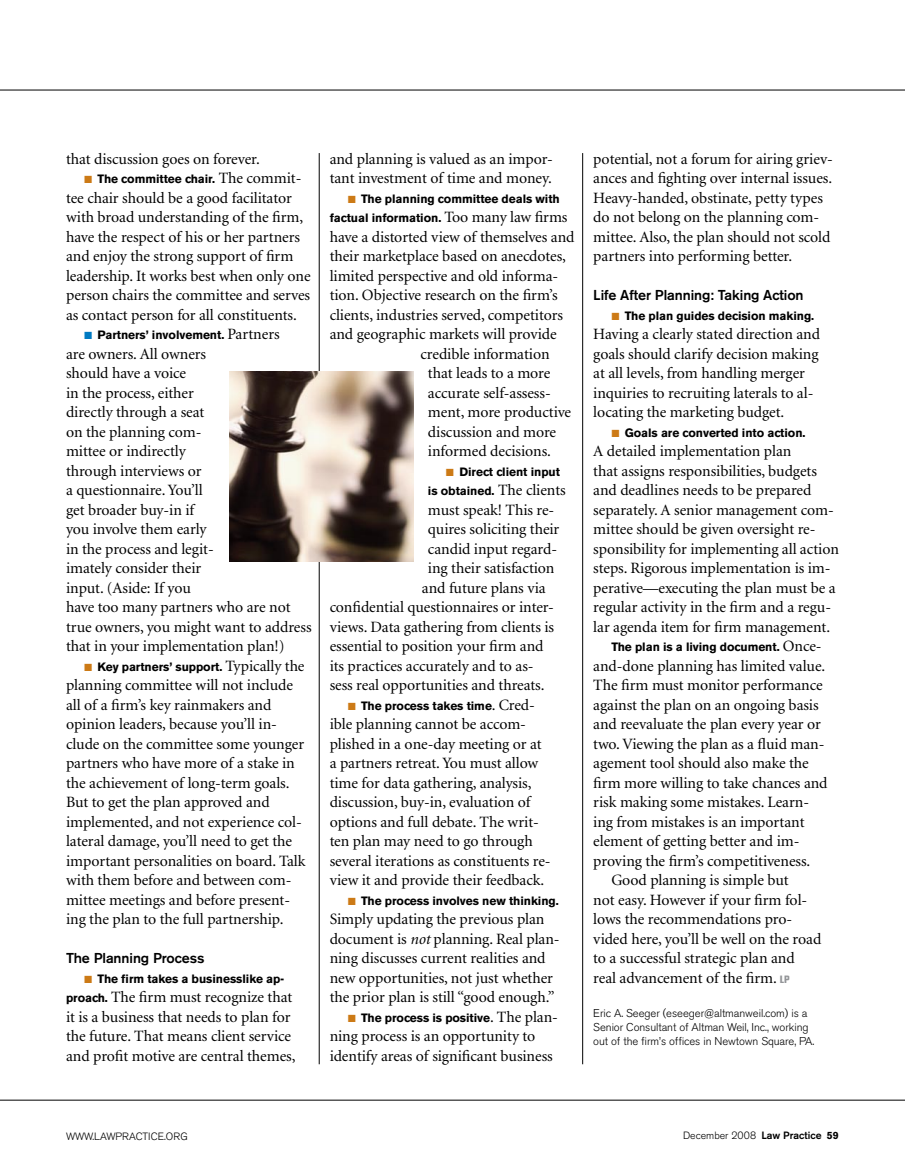
<style>
.page{position:relative;width:905px;height:1175px;background:#fff}
.page>*{position:absolute;margin:0;border:0;box-sizing:border-box;transform-origin:0 0}
.t1{font:15.75px/19.5px "Minion";letter-spacing:-.005em;color:#000}
.t2{font:500 14.25px "Akzidenz Grotesk BE";letter-spacing:-.005em;color:#000}
.t3{font:700 12px/19.5px "Akzidenz Grotesk BE";letter-spacing:-.005em;color:#000}
.t4{font:300 11.25px/14.2px "Akzidenz Grotesk BE";letter-spacing:-.005em;color:#000}
.t5{font:300 10.5px "Akzidenz Grotesk BE";color:#000}
.s1{font-family:"Minion";font-weight:400;font-size:15.75px}
.s2{font-family:"Akzidenz Grotesk BE";font-weight:700;font-size:12px}
.s3{font-style:italic}
.s4{font-family:"Akzidenz Grotesk BE";font-weight:800;font-stretch:condensed;font-size:10.5px;color:#939598}
.s5{font-weight:500}
.s6{font-weight:700}
</style>
<div class="page">
<hr style="left:0;top:90px;width:904px;height:1px;background:#000">
<hr style="left:0;top:1099px;width:904px;height:1px;background:#000">
<hr style="left:319px;top:153px;width:1px;height:911px;background:#000">
<img style="left:230px;top:371px;width:183px;height:191px">
<hr style="left:582px;top:153px;width:1px;height:911px;background:#000">
<p class="t1" style="left:66px;top:149px;width:195px">that discussion goes on forever.</p>
<p class="t3" style="left:98px;top:169px;width:205px">The committee chair. <span class="s1">The commit-</span></p>
<p class="t1" style="left:66px;top:188px;width:246px">tee chair should be a good facilitator with broad understanding of the firm, have the respect of his or her partners and enjoy the strong support of firm leadership. It works best when only one person chairs the committee and serves as contact person for all constituents.</p>
<p class="t3" style="left:98px;top:325px;width:183px">Partners’ involvement. <span class="s1">Partners</span></p>
<p class="t1" style="left:66px;top:344px;width:247px">are owners. All owners<br>should have a voice<br>in the process, either<br>directly through a seat<br>on the planning com-<br>mittee or indirectly<br>through interviews or<br>a questionnaire. You’ll<br>get broader buy-in if<br>you involve them early<br>in the process and legit-<br>imately consider their<br>input. (Aside: If you<br>have too many partners who are not true owners, you might want to address that in your implementation plan!)</p>
<p class="t3" style="left:98px;top:657px;width:208px">Key partners’ support. <span class="s1">Typically the</span></p>
<p class="t1" style="left:66px;top:676px;width:241px">planning committee will not include all of a firm’s key rainmakers and opinion leaders, because you’ll in&shy;clude on the committee some younger partners who have more of a stake in the achievement of long-term goals.<br>But to get the plan approved and implemented, and not experience col&shy;lateral damage, you’ll need to get the important personalities on board. Talk with them before and between com&shy;mittee meetings and before present&shy;ing the plan to the full partnership.</p>
<p class="t2" style="left:66px;top:949px;width:140px">The Planning Process</p>
<p class="t3" style="left:98px;top:969px;width:188px">The firm takes a businesslike ap-</p>
<p class="t1" style="left:66px;top:988px;width:231px"><span class="s2">proach.</span> The firm must recognize that it is a business that needs to plan for the future. That means client service and profit motive are central themes,</p>
<p class="t1" style="left:330px;top:149px;width:225px">and planning is valued as an impor&shy;tant investment of time and money.</p>
<p class="t3" style="left:330px;top:189px;width:239px;text-indent:32px">The planning committee deals with factual information. <span class="s1">Too many law firms</span></p>
<p class="t1" style="left:330px;top:227px;width:246px">have a distorted view of themselves and</p>
<p class="t1" style="left:330px;top:247px;width:238px">their marketplace based on anecdotes,</p>
<p class="t1" style="left:330px;top:266px;width:230px">limited perspective and old informa-</p>
<p class="t1" style="left:330px;top:286px;width:229px">tion. Objective research on the firm’s</p>
<p class="t1" style="left:330px;top:305px;width:235px">clients, industries served, competitors</p>
<p class="t1" style="left:330px;top:325px;width:228px">and geographic markets will provide</p>
<p class="t1" style="left:420px;top:344px;width:131px">credible information</p>
<p class="t1" style="left:428px;top:364px;width:124px">that leads to a more</p>
<p class="t1" style="left:428px;top:383px;width:124px">accurate self-assess-</p>
<p class="t1" style="left:428px;top:403px;width:145px">ment, more productive</p>
<p class="t1" style="left:428px;top:422px;width:130px">discussion and more</p>
<p class="t1" style="left:428px;top:442px;width:125px">informed decisions.</p>
<p class="t3" style="left:428px;top:462px;width:139px;text-indent:32px">Direct client input is obtained. <span class="s1">The clients</span></p>
<p class="t1" style="left:428px;top:500px;width:128px">must speak! This re-</p>
<p class="t1" style="left:428px;top:520px;width:133px">quires soliciting their</p>
<p class="t1" style="left:428px;top:539px;width:131px">candid input regard-</p>
<p class="t1" style="left:428px;top:559px;width:128px">ing their satisfaction</p>
<p class="t1" style="left:422px;top:578px;width:125px">and future plans via</p>
<p class="t1" style="left:330px;top:598px;width:226px">confidential questionnaires or inter-</p>
<p class="t1" style="left:330px;top:617px;width:226px">views. Data gathering from clients is</p>
<p class="t1" style="left:330px;top:637px;width:215px">essential to position your firm and</p>
<p class="t1" style="left:330px;top:656px;width:205px">its practices accurately and to as-</p>
<p class="t1" style="left:330px;top:676px;width:216px">sess real opportunities and threats.</p>
<p class="t3" style="left:361px;top:696px;width:175px">The process takes time<span class="s1">. Cred-</span></p>
<p class="t1" style="left:330px;top:715px;width:222px">ible planning cannot be accom&shy;plished in a one-day meeting or at a partners retreat. You must allow time for data gathering, analysis, discussion, buy-in, evaluation of options and full debate. The writ&shy;ten plan may need to go through several iterations as constituents re&shy;view it and provide their feedback.</p>
<p class="t3" style="left:361px;top:891px;width:199px">The process involves new thinking.</p>
<p class="t1" style="left:330px;top:910px;width:231px">Simply updating the previous plan document is <span class="s3">not</span> planning. Real plan&shy;ning discusses current realities and new opportunities, not just whether the prior plan is still “good enough.”</p>
<p class="t3" style="left:361px;top:1008px;width:198px">The process is positive<span class="s1">. The plan-</span></p>
<p class="t1" style="left:330px;top:1027px;width:225px">ning process is an opportunity to identify areas of significant business</p>
<p class="t1" style="left:593px;top:149px;width:241px">potential, not a forum for airing griev&shy;ances and fighting over internal issues.<br>Heavy-handed, obstinate, petty types do not belong on the planning com&shy;mittee. Also, the plan should not scold partners into performing better.</p>
<p class="t2" style="left:593px;top:286px;width:212px">Life After Planning: Taking Action</p>
<p class="t3" style="left:624px;top:306px;width:191px">The plan guides decision making.</p>
<p class="t1" style="left:593px;top:325px;width:228px">Having a clearly stated direction and goals should clarify decision making at all levels, from handling merger inquiries to recruiting laterals to al&shy;locating the marketing budget.</p>
<p class="t3" style="left:624px;top:423px;width:182px">Goals are converted into action.</p>
<p class="t1" style="left:593px;top:442px;width:247px">A detailed implementation plan<br>that assigns responsibilities, budgets and deadlines needs to be prepared separately. A senior management com&shy;mittee should be given oversight re&shy;sponsibility for implementing all action steps. Rigorous implementation is im&shy;perative—executing the plan must be a regular activity in the firm and a regu&shy;lar agenda item for firm management.</p>
<p class="t3" style="left:611px;top:637px;width:212px">The plan is a living document. <span class="s1">Once-</span></p>
<p class="t1" style="left:593px;top:656px;width:233px">and-done planning has limited value.</p>
<p class="t1" style="left:593px;top:676px;width:231px">The firm must monitor performance</p>
<p class="t1" style="left:593px;top:695px;width:227px">against the plan on an ongoing basis</p>
<p class="t1" style="left:593px;top:715px;width:229px">and reevaluate the plan every year or</p>
<p class="t1" style="left:593px;top:734px;width:233px">two. Viewing the plan as a fluid man-</p>
<p class="t1" style="left:593px;top:754px;width:217px">agement tool should also make the</p>
<p class="t1" style="left:593px;top:773px;width:236px">firm more willing to take chances and</p>
<p class="t1" style="left:593px;top:793px;width:217px">risk making some mistakes. Learn-</p>
<p class="t1" style="left:593px;top:812px;width:213px">ing from mistakes is an important</p>
<p class="t1" style="left:593px;top:832px;width:208px">element of getting better and im-</p>
<p class="t1" style="left:593px;top:851px;width:218px">proving the firm’s competitiveness.</p>
<p class="t1" style="left:611px;top:871px;width:179px">Good planning is simple but</p>
<p class="t1" style="left:593px;top:890px;width:215px">not easy. However if your firm fol-</p>
<p class="t1" style="left:593px;top:910px;width:200px">lows the recommendations pro-</p>
<p class="t1" style="left:593px;top:929px;width:229px">vided here, you’ll be well on the road</p>
<p class="t1" style="left:593px;top:949px;width:203px">to a successful strategic plan and</p>
<p class="t1" style="left:593px;top:968px;width:198px">real advancement of the firm. <span class="s4">LP</span></p>
<p class="t4" style="left:593px;top:1005px;width:222px">Eric A. Seeger (eseeger@altmanweil.com) is a<br>Senior Consultant of Altman Weil, Inc., working out of the firm’s offices in Newtown Square, PA.</p>
<p class="t5" style="left:66px;top:1130px;width:123px">WWW.LAWPRACTICE.ORG</p>
<p class="t5" style="left:683px;top:1129px;width:157px">December 2008 <span class="s5">Law Practice</span> <span class="s6">59</span></p>
</div>
